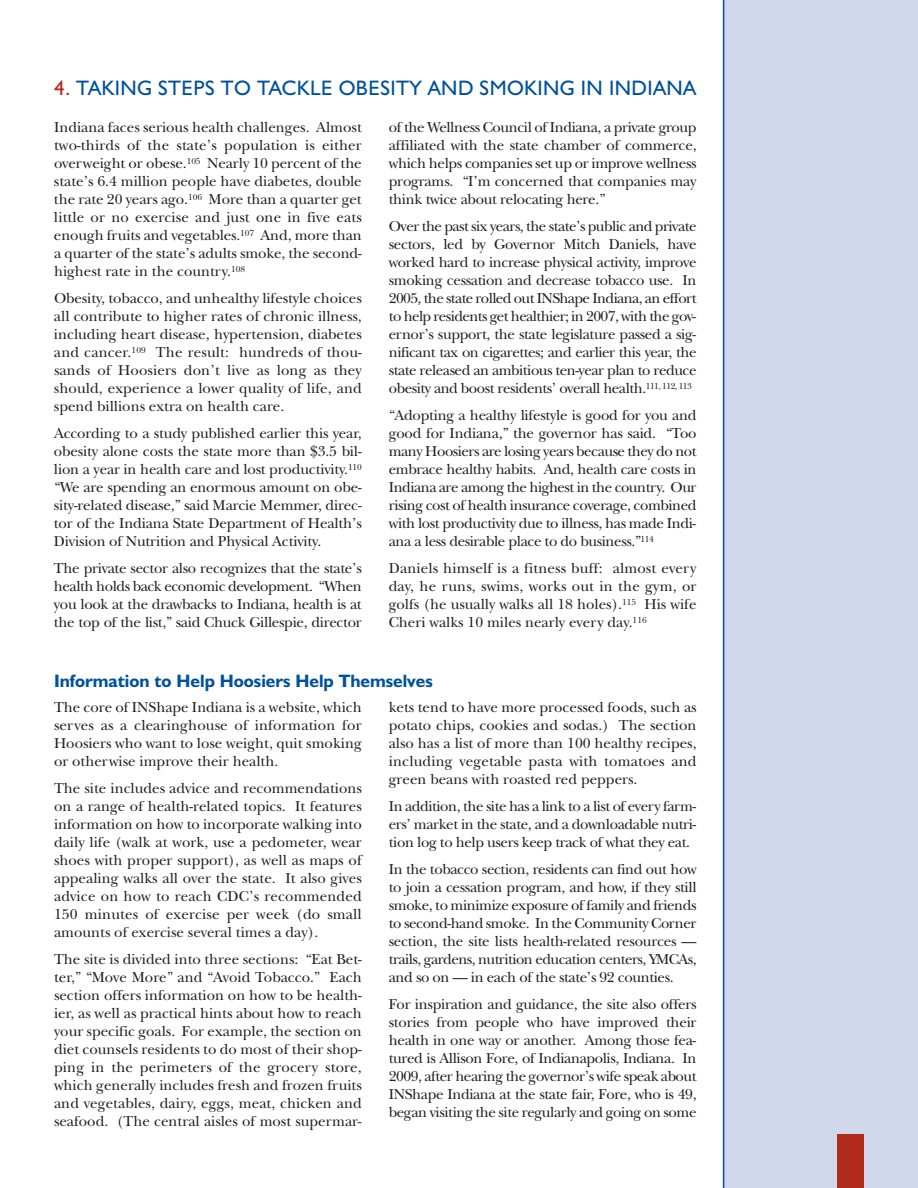
<style>
.page{position:relative;width:918px;height:1188px;background:#fff}
.page>*{position:absolute;margin:0;border:0;box-sizing:border-box;transform-origin:0 0}
.t1{font:21px "Humanist 521 BT";letter-spacing:.02em;color:#01529b}
.t2{font:700 18px "Humanist 521 BT";color:#01529b}
.t3{font:15px/18px "New Baskerville";letter-spacing:-.01em;color:#231f20;text-align:justify}
.s1{color:#b1291a}
</style>
<div class="page">
<div style="left:724px;top:0;width:194px;height:1188px;background:#d1d7eb"></div>
<hr style="left:723px;top:0;width:1px;height:1188px;background:#01529b">
<div style="left:837px;top:1134px;width:27px;height:54px;background:#b1291a"></div>
<h1 class="t1" style="left:54px;top:81px;width:644px"><span class="s1">4.</span> TAKING STEPS TO TACKLE OBESITY AND SMOKING IN INDIANA</h1>
<p class="t3" style="left:54px;top:118px;width:309px">Indiana faces serious health challenges. Almost two-thirds of the state’s population is either overweight or obese.<sup>105</sup> Nearly 10 percent of the state’s 6.4 million people have diabetes, double the rate 20 years ago.<sup>106</sup> More than a quarter get little or no exercise and just one in five eats enough fruits and vegetables.<sup>107</sup> And, more than a quarter of the state’s adults smoke, the second&shy;highest rate in the country.<sup>108</sup></p>
<p class="t3" style="left:54px;top:289px;width:309px">Obesity, tobacco, and unhealthy lifestyle choices all contribute to higher rates of chronic illness, including heart disease, hypertension, diabetes and cancer.<sup>109</sup> The result: hundreds of thou&shy;sands of Hoosiers don’t live as long as they should, experience a lower quality of life, and spend billions extra on health care.</p>
<p class="t3" style="left:54px;top:424px;width:309px">According to a study published earlier this year, obesity alone costs the state more than $3.5 bil&shy;lion a year in health care and lost productivity.<sup>110 </sup>“We are spending an enormous amount on obe&shy;sity-related disease,” said Marcie Memmer, direc&shy;tor of the Indiana State Department of Health’s Division of Nutrition and Physical Activity.</p>
<p class="t3" style="left:54px;top:559px;width:309px">The private sector also recognizes that the state’s health holds back economic development. “When you look at the drawbacks to Indiana, health is at the top of the list,” said Chuck Gillespie, director</p>
<p class="t3" style="left:389px;top:118px;width:309px">of the Wellness Council of Indiana, a private group affiliated with the state chamber of commerce, which helps companies set up or improve wellness programs. “I’m concerned that companies may think twice about relocating here.”</p>
<p class="t3" style="left:389px;top:217px;width:309px">Over the past six years, the state’s public and private sectors, led by Governor Mitch Daniels, have worked hard to increase physical activity, improve smoking cessation and decrease tobacco use. In 2005, the state rolled out INShape Indiana, an effort to help residents get healthier; in 2007, with the gov&shy;ernor’s support, the state legislature passed a sig&shy;nificant tax on cigarettes; and earlier this year, the state released an ambitious ten-year plan to reduce obesity and boost residents’ overall health.<sup>111,</sup> <sup>112,</sup> <sup>113</sup></p>
<p class="t3" style="left:389px;top:406px;width:309px">“Adopting a healthy lifestyle is good for you and good for Indiana,” the governor has said. “Too many Hoosiers are losing years because they do not embrace healthy habits. And, health care costs in Indiana are among the highest in the country. Our rising cost of health insurance coverage, combined with lost productivity due to illness, has made Indi&shy;ana a less desirable place to do business.”<sup>114</sup></p>
<p class="t3" style="left:389px;top:559px;width:309px">Daniels himself is a fitness buff: almost every day, he runs, swims, works out in the gym, or golfs (he usually walks all 18 holes).<sup>115</sup> His wife Cheri walks 10 miles nearly every day.<sup>116</sup></p>
<p class="t2" style="left:54px;top:675px;width:380px">Information to Help Hoosiers Help Themselves</p>
<p class="t3" style="left:54px;top:698px;width:309px">The core of INShape Indiana is a website, which serves as a clearinghouse of information for Hoosiers who want to lose weight, quit smoking or otherwise improve their health.</p>
<p class="t3" style="left:54px;top:779px;width:309px">The site includes advice and recommendations on a range of health-related topics. It features information on how to incorporate walking into daily life (walk at work, use a pedometer, wear shoes with proper support), as well as maps of appealing walks all over the state. It also gives advice on how to reach CDC’s recommended 150 minutes of exercise per week (do small amounts of exercise several times a day).</p>
<p class="t3" style="left:54px;top:950px;width:309px">The site is divided into three sections: “Eat Bet&shy;ter,” “Move More” and “Avoid Tobacco.” Each section offers information on how to be health&shy;ier, as well as practical hints about how to reach your specific goals. For example, the section on diet counsels residents to do most of their shop&shy;ping in the perimeters of the grocery store, which generally includes fresh and frozen fruits and vegetables, dairy, eggs, meat, chicken and seafood. (The central aisles of most supermar-</p>
<p class="t3" style="left:389px;top:698px;width:309px">kets tend to have more processed foods, such as potato chips, cookies and sodas.) The section also has a list of more than 100 healthy recipes, including vegetable pasta with tomatoes and green beans with roasted red peppers.</p>
<p class="t3" style="left:389px;top:797px;width:309px">In addition, the site has a link to a list of every farm&shy;ers’ market in the state, and a downloadable nutri&shy;tion log to help users keep track of what they eat.</p>
<p class="t3" style="left:389px;top:860px;width:309px">In the tobacco section, residents can find out how to join a cessation program, and how, if they still smoke, to minimize exposure of family and friends to second-hand smoke. In the Community Corner section, the site lists health-related resources — trails, gardens, nutrition education centers, YMCAs, and so on — in each of the state’s 92 counties.</p>
<p class="t3" style="left:389px;top:995px;width:309px">For inspiration and guidance, the site also offers stories from people who have improved their health in one way or another. Among those fea&shy;tured is Allison Fore, of Indianapolis, Indiana. In 2009, after hearing the governor’s wife speak about INShape Indiana at the state fair, Fore, who is 49, began visiting the site regularly and going on some</p>
</div>
